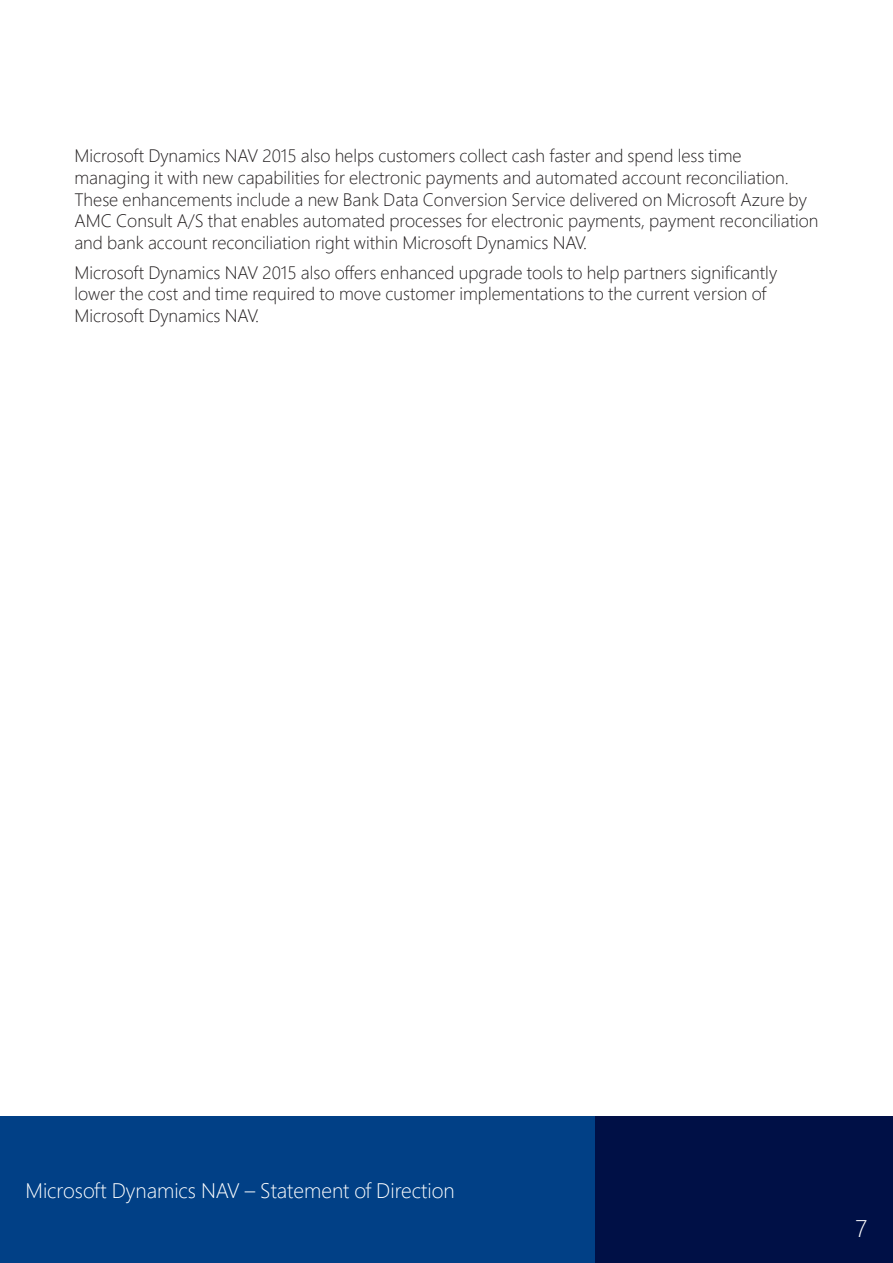
<style>
.page{position:relative;width:893px;height:1263px;background:#fff}
.page>*{position:absolute;margin:0;border:0;box-sizing:border-box;transform-origin:0 0}
.Headline_Mark{font:300 24px "Segoe Pro";color:#fff}
.Headline_Mark-2{font:300 21px "Segoe Pro";color:#fff}
.Headline_Mark-3{font:300 18px/21.6px "Segoe Pro";color:#231f20}
</style>
<div class="page">
<div style="left:0;top:1116px;width:893px;height:147px;background:#014086"></div>
<div style="left:595px;top:1116px;width:298px;height:147px;background:#001046"></div>
<p class="Headline_Mark-3" style="left:74px;top:145px;width:746px">Microsoft Dynamics NAV 2015 also helps customers collect cash faster and spend less time managing it with new capabilities for electronic payments and automated account reconciliation.<br>These enhancements include a new Bank Data Conversion Service delivered on Microsoft Azure by AMC Consult A/S that enables automated processes for electronic payments, payment reconciliation and bank account reconciliation right within Microsoft Dynamics NAV.</p>
<p class="Headline_Mark-3" style="left:74px;top:261px;width:704px">Microsoft Dynamics NAV 2015 also offers enhanced upgrade tools to help partners significantly lower the cost and time required to move customer implementations to the current version of<br>Microsoft Dynamics NAV.</p>
<p class="Headline_Mark-2" style="left:26px;top:1176px;width:431px">Microsoft Dynamics NAV – Statement of Direction</p>
<p class="Headline_Mark" style="left:855px;top:1212px;width:13px">7</p>
</div>
